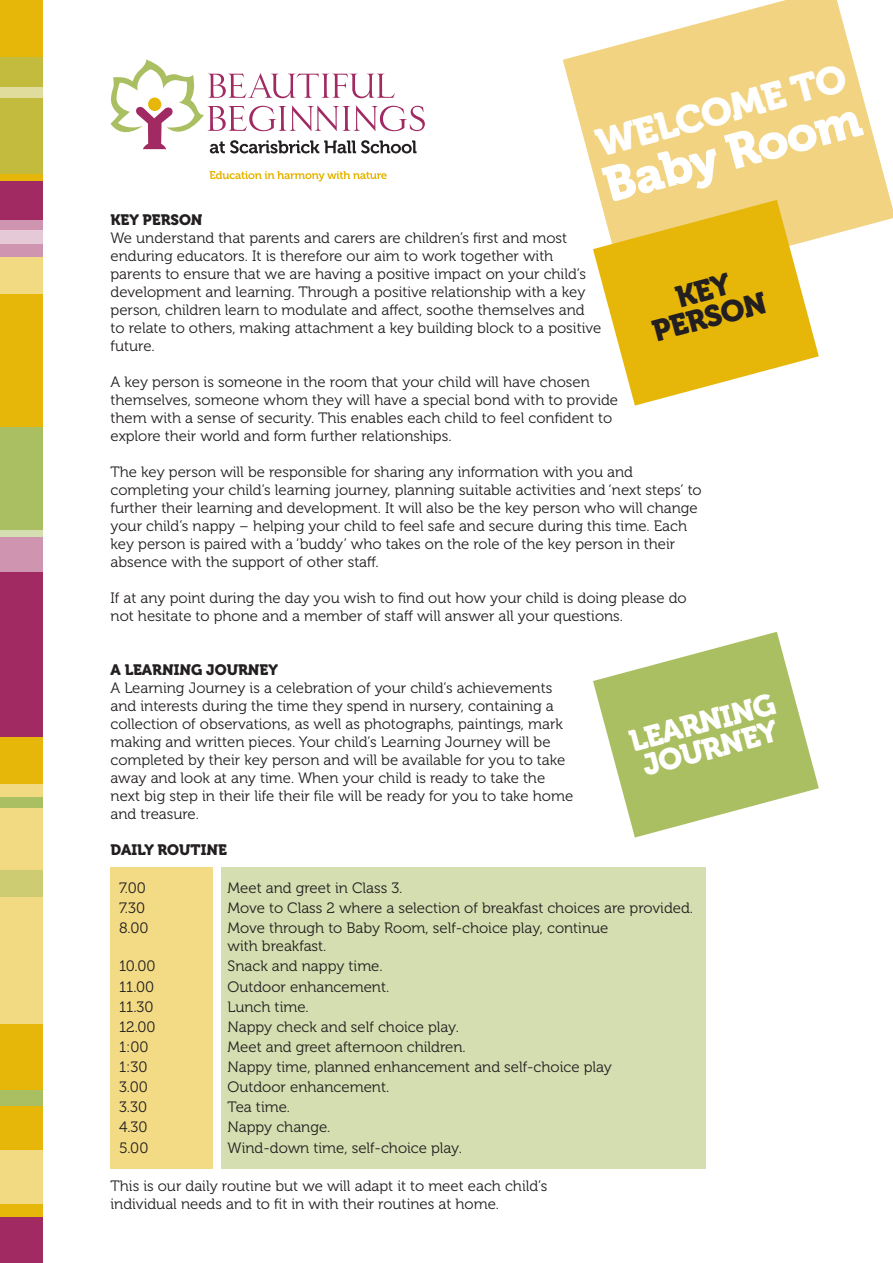
<style>
.page{position:relative;width:893px;height:1263px;background:#fff}
.page>*{position:absolute;margin:0;border:0;box-sizing:border-box;transform-origin:0 0}
.t1{font:49.5px "Museo 900";color:#fff}
.t2{font:38.7px "Museo 900";color:#fff}
.t3{font:30px "Museo 900";color:#fff}
.t4{font:30px "Museo 900";color:#231f20}
.t5{font:15px/18px "Museo 300";color:#231f20}
.t6{font:15px "Museo 900";color:#231f20}
</style>
<div class="page">
<svg style="left:563px;top:0;width:330px;height:238px;fill:#f1d382"></svg>
<div style="left:0;top:0;width:43px;height:1263px;background:#e6b709"></div>
<div style="left:0;top:784px;width:43px;height:239px;background:#f2da83"></div>
<div style="left:111px;top:867px;width:102px;height:302px;background:#f2db84"></div>
<div style="left:221px;top:867px;width:485px;height:302px;background:#d4deb0"></div>
<div style="left:0;top:1217px;width:43px;height:46px;background:#a12a62"></div>
<div style="left:0;top:537px;width:43px;height:199px;background:#a12a62"></div>
<div style="left:0;top:181px;width:43px;height:76px;background:#a12a62"></div>
<div style="left:0;top:1090px;width:43px;height:16px;background:#aabe62"></div>
<div style="left:0;top:797px;width:43px;height:11px;background:#aabe62"></div>
<div style="left:0;top:57px;width:43px;height:116px;background:#c2bb3e"></div>
<div style="left:0;top:427px;width:43px;height:110px;background:#aabe62"></div>
<div style="left:0;top:870px;width:43px;height:26px;background:#cecc72"></div>
<svg style="left:0;top:220px;width:43px;height:74px;background:#e4bf95"></svg>
<div style="left:0;top:87px;width:43px;height:11px;background:#e0dc9e"></div>
<svg style="left:0;top:530px;width:43px;height:41px;background:#cfa0b0"></svg>
<div style="left:0;top:230px;width:43px;height:13px;background:#e6c9d7"></div>
<div style="left:0;top:1151px;width:43px;height:53px;background:#f2da83"></div>
<svg style="left:593px;top:200px;width:226px;height:206px;fill:#e6b709"></svg>
<svg style="left:593px;top:632px;width:226px;height:205px;fill:#aabe62"></svg>
<svg style="left:111px;top:60px;width:314px;height:93px"></svg>
<svg style="left:210px;top:171px;width:177px;height:10px"></svg>
<div style="left:674px;top:273px;width:58px;height:34px;background:#e6b709"></div>
<p class="t6" style="left:111px;top:211px;width:94px">KEY PERSON</p>
<p class="t2" style="left:591px;top:122px;width:259px;rotate:-15deg">WELCOME TO</p>
<p class="t1" style="left:597px;top:159px;width:266px;rotate:-15deg">Baby Room</p>
<p class="t5" style="left:111px;top:229px;width:492px">We understand that parents and carers are children’s first and most enduring educators. It is therefore our aim to work together with parents to ensure that we are having a positive impact on your child’s development and learning. Through a positive relationship with a key person, children learn to modulate and affect, soothe themselves and to relate to others, making attachment a key building block to a positive future.</p>
<p class="t5" style="left:111px;top:373px;width:509px">A key person is someone in the room that your child will have chosen themselves, someone whom they will have a special bond with to provide them with a sense of security. This enables each child to feel confident to explore their world and form further relationships.</p>
<p class="t5" style="left:111px;top:463px;width:593px">The key person will be responsible for sharing any information with you and completing your child’s learning journey, planning suitable activities and ‘next steps’ to further their learning and development. It will also be the key person who will change your child’s nappy – helping your child to feel safe and secure during this time. Each key person is paired with a ‘buddy’ who takes on the role of the key person in their absence with the support of other staff.</p>
<p class="t5" style="left:111px;top:589px;width:578px">If at any point during the day you wish to find out how your child is doing please do not hesitate to phone and a member of staff will answer all your questions.</p>
<p class="t6" style="left:111px;top:661px;width:169px">A LEARNING JOURNEY</p>
<p class="t5" style="left:111px;top:679px;width:464px">A Learning Journey is a celebration of your child’s achievements and interests during the time they spend in nursery, containing a collection of observations, as well as photographs, paintings, mark making and written pieces. Your child’s Learning Journey will be completed by their key person and will be available for you to take away and look at any time. When your child is ready to take the next big step in their life their file will be ready for you to take home and treasure.</p>
<p class="t6" style="left:111px;top:841px;width:118px">DAILY ROUTINE</p>
<p class="t5" style="left:119px;top:879px;width:28px">7.00</p>
<p class="t5" style="left:228px;top:879px;width:176px">Meet and greet in Class 3.</p>
<p class="t5" style="left:119px;top:899px;width:28px">7.30</p>
<p class="t5" style="left:228px;top:899px;width:467px">Move to Class 2 where a selection of breakfast choices are provided.</p>
<p class="t5" style="left:119px;top:919px;width:31px">8.00</p>
<p class="t5" style="left:228px;top:919px;width:382px">Move through to Baby Room, self-choice play, continue with breakfast.</p>
<p class="t5" style="left:119px;top:957px;width:38px">10.00</p>
<p class="t5" style="left:228px;top:957px;width:157px">Snack and nappy time.</p>
<p class="t5" style="left:119px;top:978px;width:37px">11.00</p>
<p class="t5" style="left:228px;top:978px;width:163px">Outdoor enhancement.</p>
<p class="t5" style="left:119px;top:998px;width:36px">11.30</p>
<p class="t5" style="left:228px;top:998px;width:83px">Lunch time.</p>
<p class="t5" style="left:119px;top:1018px;width:38px">12.00</p>
<p class="t5" style="left:228px;top:1018px;width:233px">Nappy check and self choice play.</p>
<p class="t5" style="left:119px;top:1038px;width:31px">1:00</p>
<p class="t5" style="left:228px;top:1038px;width:240px">Meet and greet afternoon children.</p>
<p class="t5" style="left:119px;top:1058px;width:30px">1:30</p>
<p class="t5" style="left:228px;top:1058px;width:386px">Nappy time, planned enhancement and self-choice play</p>
<p class="t5" style="left:119px;top:1078px;width:30px">3.00</p>
<p class="t5" style="left:228px;top:1078px;width:163px">Outdoor enhancement.</p>
<p class="t5" style="left:119px;top:1098px;width:30px">3.30</p>
<p class="t5" style="left:228px;top:1098px;width:64px">Tea time.</p>
<p class="t5" style="left:119px;top:1118px;width:30px">4.30</p>
<p class="t5" style="left:228px;top:1118px;width:104px">Nappy change.</p>
<p class="t5" style="left:119px;top:1139px;width:31px">5.00</p>
<p class="t5" style="left:228px;top:1139px;width:236px">Wind-down time, self-choice play.</p>
<p class="t5" style="left:111px;top:1177px;width:438px">This is our daily routine but we will adapt it to meet each child’s individual needs and to fit in with their routines at home.</p>
<p class="t4" style="left:649px;top:315px;width:118px;rotate:-15deg">PERSON</p>
<p class="t3" style="left:626px;top:725px;width:151px;rotate:-15deg">LEARNING</p>
<p class="t3" style="left:639px;top:750px;width:140px;rotate:-15deg">JOURNEY</p>
</div>
